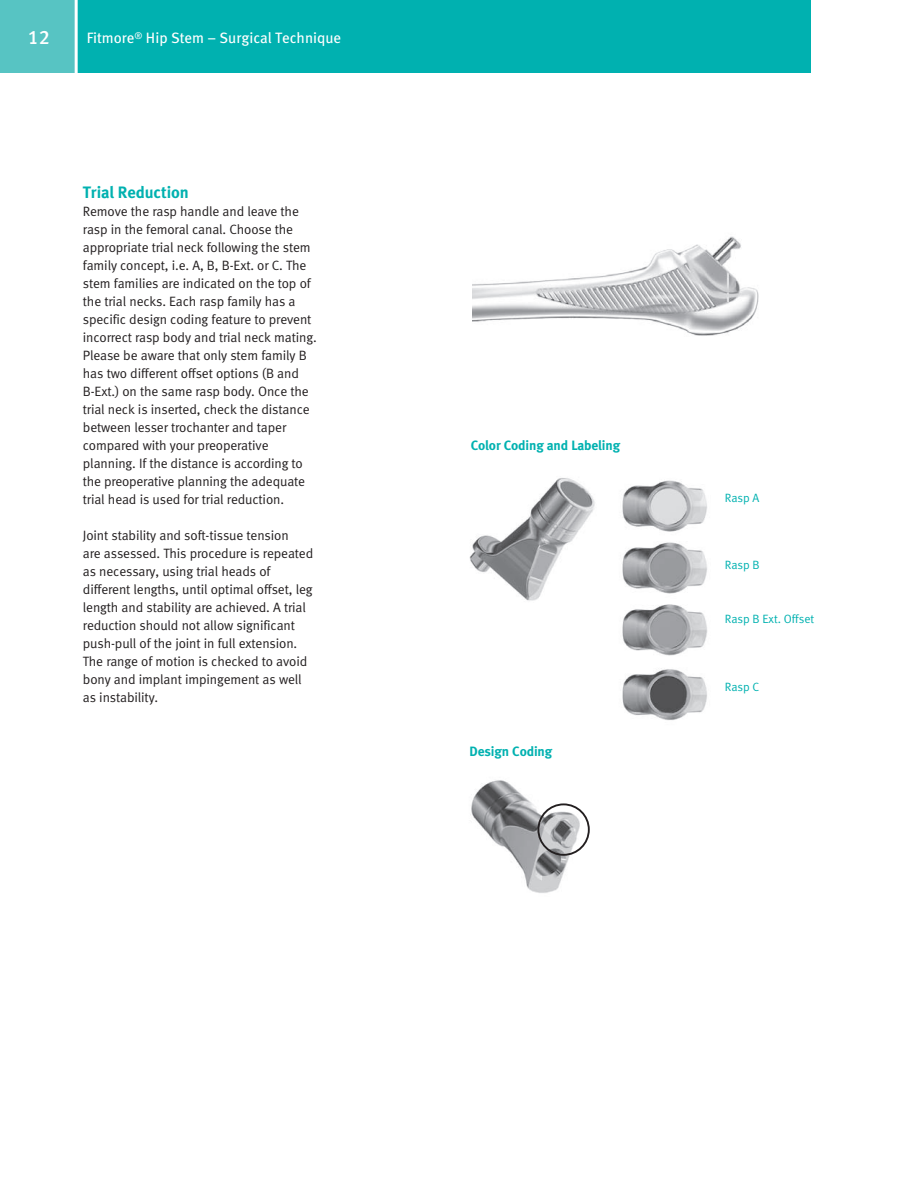
<style>
.page{position:relative;width:918px;height:1188px;background:#fff}
.page>*{position:absolute;margin:0;border:0;box-sizing:border-box;transform-origin:0 0}
.t1{font:19.5px "Meta Medium LF";color:#fff}
.t2{font:16.5px "Meta Bold LF";color:#00b1b0}
.t3{font:15px "Meta Book LF";color:#fff}
.t4{font:13.5px/18px "Meta Normal LF";letter-spacing:-.01em;color:#231f20}
.t5{font:13.5px "Meta Bold LF";letter-spacing:-.01em;color:#00b1b0}
.t6{font:12px "Meta Normal LF";color:#00b1b0}
</style>
<div class="page">
<div style="left:78px;top:0;width:733px;height:73px;background:#00b1b0"></div>
<div style="left:0;top:0;width:75px;height:73px;background:#57c4c3"></div>
<img style="left:472px;top:236px;width:287px;height:100px">
<img style="left:622px;top:480px;width:86px;height:240px">
<img style="left:471px;top:780px;width:112px;height:113px">
<div style="left:537px;top:803px;width:53px;height:53px;border:2px solid #231f20;border-radius:50%"></div>
<img style="left:469px;top:478px;width:126px;height:123px">
<h1 class="t1" style="left:28px;top:26px;width:23px">12</h1>
<p class="t3" style="left:87px;top:29px;width:256px">Fitmore<sup>®</sup> Hip Stem – Surgical Technique</p>
<p class="t2" style="left:83px;top:182px;width:107px">Trial Reduction</p>
<p class="t4" style="left:83px;top:202px;width:235px">Remove the rasp handle and leave the rasp in the femoral canal. Choose the appropriate trial neck following the stem family concept, i.e. A, B, B-Ext. or C. The stem families are indicated on the top of the trial necks. Each rasp family has a specific design coding feature to prevent incorrect rasp body and trial neck mating.<br>Please be aware that only stem family B has two different offset options (B and B-Ext.) on the same rasp body. Once the trial neck is inserted, check the distance between lesser trochanter and taper compared with your preoperative planning. If the distance is according to the preoperative planning the adequate trial head is used for trial reduction.</p>
<p class="t4" style="left:83px;top:526px;width:232px">Joint stability and soft-tissue tension<br>are assessed. This procedure is repeated as necessary, using trial heads of different lengths, until optimal offset, leg length and stability are achieved. A trial reduction should not allow significant push-pull of the joint in full extension.<br>The range of motion is checked to avoid bony and implant impingement as well as instability.</p>
<p class="t5" style="left:471px;top:437px;width:151px">Color Coding and Labeling</p>
<p class="t5" style="left:470px;top:743px;width:84px">Design Coding</p>
<p class="t6" style="left:725px;top:491px;width:36px">Rasp A</p>
<p class="t6" style="left:725px;top:558px;width:36px">Rasp B</p>
<p class="t6" style="left:725px;top:612px;width:91px">Rasp B Ext. Offset</p>
<p class="t6" style="left:725px;top:680px;width:36px">Rasp C</p>
</div>
